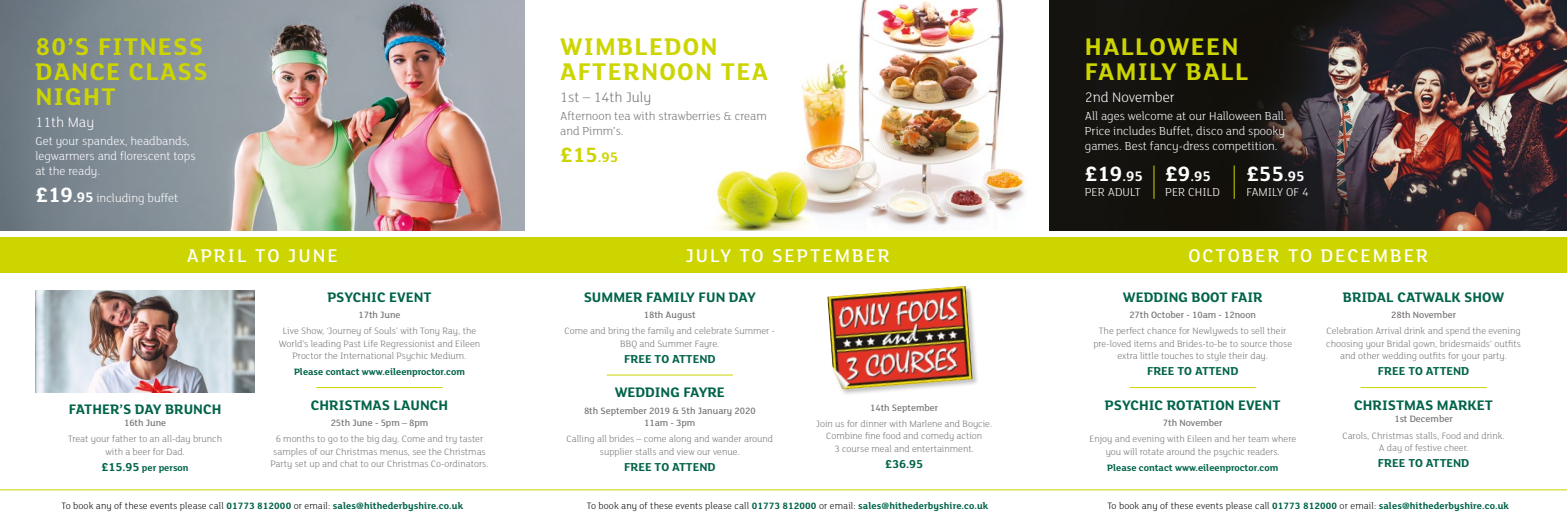
<style>
.page{position:relative;width:1567px;height:525px;background:#fff}
.page>*{position:absolute;margin:0;border:0;box-sizing:border-box;transform-origin:0 0}
.t1{font:700 26.25px/25px "FS Lola";letter-spacing:.05em;color:#cdd500}
.t2{font:700 22.5px "FS Lola";color:#fff}
.t3{font:700 22.5px "FS Lola";color:#cdd500}
.t4{font:500 20px "FS Lola";letter-spacing:.1em;color:#fff}
.t5{font:700 15px "FS Lola";color:#006349}
.t6{font:300 15px "FS Lola";color:#fff}
.t7{font:300 15px "FS Lola";color:#787573}
.t8{font:700 15px "FS Lola";color:#fff}
.t9{font:300 12.5px/15px "FS Lola";color:#fff}
.t10{font:700 12.5px "FS Lola";color:#006349}
.t11{font:300 12.5px/15px "FS Lola";color:#787573}
.t12{font:300 10px/12.5px "FS Lola";color:#787573;text-align:center}
.t13{font:300 10px "FS Lola";letter-spacing:.01em;color:#000}
.t14{font:500 10px/12.5px "FS Lola";color:#787573;text-align:center}
.t15{font:700 10px "FS Lola";color:#006349}
.s1{font-weight:700;font-size:22.5px}
.s2{font-weight:700;font-size:15px}
.s3{font-size:15px}
.s4{font-size:22.5px}
.s5{font-weight:700;color:#006349}
.s6{font-size:12.5px}
</style>
<div class="page">
<div style="left:0;top:237px;width:524px;height:36px;background:#cdd500"></div>
<img style="left:0;top:0;width:524px;height:230px">
<hr style="left:316px;top:387px;width:126px;height:1px;background:#cdd500">
<hr style="left:0;top:489px;width:1566px;height:1px;background:#cdd500">
<div style="left:525px;top:237px;width:524px;height:36px;background:#cdd500"></div>
<div style="left:1049px;top:237px;width:517px;height:36px;background:#cdd500"></div>
<img style="left:714px;top:0;width:311px;height:230px">
<img style="left:1049px;top:0;width:517px;height:230px">
<hr style="left:606px;top:374px;width:127px;height:1px;background:#cdd500">
<div style="left:826px;top:285px;width:153px;height:111px;background:#000;opacity:.25"></div>
<img style="left:827px;top:286px;width:145px;height:103px">
<hr style="left:1153px;top:165px;width:1px;height:34px;background:#cdd500">
<hr style="left:1233px;top:165px;width:1px;height:34px;background:#cdd500">
<hr style="left:1129px;top:387px;width:126px;height:1px;background:#cdd500">
<hr style="left:1360px;top:387px;width:126px;height:1px;background:#cdd500">
<img style="left:35px;top:291px;width:220px;height:101px">
<h1 class="t1" style="left:35px;top:33px;width:174px">80’S FITNESS<br>DANCE CLASS<br>NIGHT</h1>
<h3 class="t6" style="left:35px;top:112px;width:60px">11th May</h3>
<p class="t9" style="left:35px;top:133px;width:162px">Get your spandex, headbands, legwarmers and florescent tops at the ready.</p>
<p class="t9" style="left:35px;top:190px;width:144px"><span class="s1">£19</span><span class="s2">.95</span> including buffet</p>
<h3 class="t4" style="left:187px;top:242px;width:152px">APRIL TO JUNE</h3>
<h1 class="t1" style="left:560px;top:33px;width:209px">WIMBLEDON<br>AFTERNOON TEA</h1>
<h3 class="t7" style="left:560px;top:87px;width:93px">1st – 14th July</h3>
<p class="t11" style="left:560px;top:108px;width:208px">Afternoon tea with strawberries &amp; cream and Pimm’s.</p>
<h2 class="t3" style="left:560px;top:139px;width:60px">£15<span class="s3">.95</span></h2>
<h1 class="t1" style="left:1084px;top:33px;width:165px">HALLOWEEN<br>FAMILY BALL</h1>
<h3 class="t6" style="left:1084px;top:87px;width:91px">2nd November</h3>
<p class="t9" style="left:1084px;top:108px;width:203px">All ages welcome at our Halloween Ball.<br>Price includes Buffet, disco and spooky games. Best fancy-dress competition.</p>
<h2 class="t2" style="left:1084px;top:158px;width:60px">£19<span class="s3">.95</span></h2>
<p class="t9" style="left:1084px;top:184px;width:57px">PER ADULT</p>
<h3 class="t8" style="left:1165px;top:166px;width:47px"><span class="s4">£9</span>.95</h3>
<p class="t9" style="left:1165px;top:184px;width:56px">PER CHILD</p>
<h2 class="t2" style="left:1246px;top:158px;width:60px">£55<span class="s3">.95</span></h2>
<p class="t9" style="left:1246px;top:184px;width:64px">FAMILY OF 4</p>
<h3 class="t4" style="left:685px;top:242px;width:206px">JULY TO SEPTEMBER</h3>
<h3 class="t4" style="left:1188px;top:242px;width:241px">OCTOBER TO DECEMBER</h3>
<h3 class="t5" style="left:327px;top:287px;width:106px">PSYCHIC EVENT</h3>
<p class="t14" style="left:358px;top:308px;width:44px">17th June</p>
<p class="t12" style="left:279px;top:324px;width:203px">Live Show, ‘Journey of Souls’ with Tony Ray, the<br>World’s leading Past Life Regressionist and Eileen<br>Proctor the International Psychic Medium.</p>
<p class="t15" style="left:294px;top:365px;width:172px">Please contact www.eileenproctor.com</p>
<h3 class="t5" style="left:311px;top:394px;width:139px">CHRISTMAS LAUNCH</h3>
<p class="t14" style="left:331px;top:416px;width:99px">25th June - 5pm – 8pm</p>
<p class="t12" style="left:270px;top:432px;width:220px">6 months to go to the big day. Come and try taster samples of our Christmas menus, see the Christmas<br>Party set up and chat to our Christmas Co-ordinators.</p>
<p class="t13" style="left:62px;top:499px;width:403px">To book any of these events please call <span class="s5">01773 812000</span> or email: <span class="s5">sales@hithederbyshire.co.uk</span></p>
<p class="t13" style="left:587px;top:499px;width:403px">To book any of these events please call <span class="s5">01773 812000</span> or email: <span class="s5">sales@hithederbyshire.co.uk</span></p>
<p class="t13" style="left:1107px;top:499px;width:403px">To book any of these events please call <span class="s5">01773 812000</span> or email: <span class="s5">sales@hithederbyshire.co.uk</span></p>
<h3 class="t5" style="left:583px;top:287px;width:173px">SUMMER FAMILY FUN DAY</h3>
<p class="t14" style="left:643px;top:308px;width:53px">18th August</p>
<p class="t12" style="left:564px;top:324px;width:212px">Come and bring the family and celebrate Summer -<br>BBQ and Summer Fayre.</p>
<p class="t10" style="left:624px;top:350px;width:93px">FREE TO ATTEND</p>
<h3 class="t5" style="left:614px;top:382px;width:112px">WEDDING FAYRE</h3>
<p class="t14" style="left:584px;top:403px;width:173px">8th September 2019 &amp; 5th January 2020<br>11am - 3pm</p>
<p class="t12" style="left:566px;top:432px;width:208px">Calling all brides – come along and wander around supplier stalls and view our venue.</p>
<p class="t10" style="left:624px;top:457px;width:93px">FREE TO ATTEND</p>
<h3 class="t5" style="left:1122px;top:287px;width:141px">WEDDING BOOT FAIR</h3>
<p class="t14" style="left:1129px;top:308px;width:128px">27th October - 10am - 12noon</p>
<p class="t12" style="left:1093px;top:324px;width:200px">The perfect chance for Newlyweds to sell their pre-loved items and Brides-to-be to source those extra little touches to style their day.</p>
<p class="t10" style="left:1146px;top:362px;width:93px">FREE TO ATTEND</p>
<h3 class="t5" style="left:1104px;top:394px;width:177px">PSYCHIC ROTATION EVENT</h3>
<p class="t14" style="left:1162px;top:416px;width:61px">7th November</p>
<p class="t12" style="left:1089px;top:432px;width:208px">Enjoy and evening with Eileen and her team where you will rotate around the psychic readers.</p>
<p class="t15" style="left:1107px;top:460px;width:172px">Please contact www.eileenproctor.com</p>
<h3 class="t5" style="left:1342px;top:287px;width:163px">BRIDAL CATWALK SHOW</h3>
<p class="t14" style="left:1390px;top:308px;width:66px">28th November</p>
<p class="t12" style="left:1326px;top:324px;width:196px">Celebration Arrival drink and spend the evening choosing your Bridal gown, bridesmaids’ outfits and other wedding outfits for your party.</p>
<p class="t10" style="left:1377px;top:362px;width:93px">FREE TO ATTEND</p>
<h3 class="t5" style="left:1354px;top:394px;width:140px">CHRISTMAS MARKET</h3>
<p class="t14" style="left:1394px;top:412px;width:60px">1st December</p>
<p class="t12" style="left:1342px;top:428px;width:164px">Carols, Christmas stalls, Food and drink.<br>A day of festive cheer.</p>
<p class="t10" style="left:1377px;top:454px;width:93px">FREE TO ATTEND</p>
<p class="t14" style="left:870px;top:400px;width:70px">14th September</p>
<p class="t12" style="left:816px;top:417px;width:178px">Join us for dinner with Marlene and Boycie.<br>Combine fine food and comedy action<br>3 course meal and entertainment.</p>
<p class="t10" style="left:885px;top:455px;width:39px">£36.95</p>
<h3 class="t5" style="left:69px;top:398px;width:154px">FATHER’S DAY BRUNCH</h3>
<p class="t14" style="left:124px;top:416px;width:44px">16th June</p>
<p class="t12" style="left:68px;top:432px;width:155px">Treat your father to an all-day brunch with a beer for Dad.</p>
<p class="t15" style="left:102px;top:460px;width:88px"><span class="s6">£15.95</span> per person</p>
</div>
